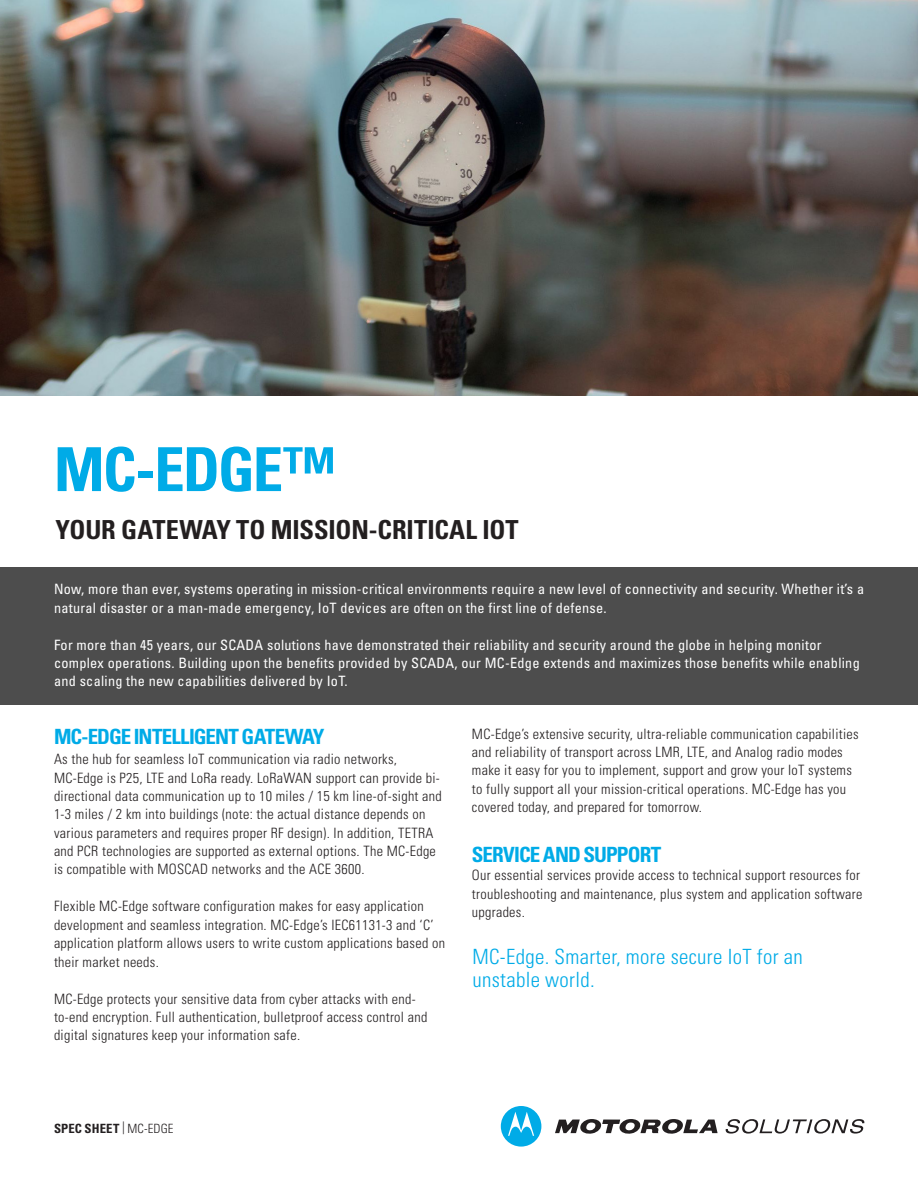
<style>
.page{position:relative;width:918px;height:1188px;background:#fff}
.page>*{position:absolute;margin:0;border:0;box-sizing:border-box;transform-origin:0 0}
.t1{font:700 condensed 60.75px "Univers LT Std";letter-spacing:-.035em;color:#00abe7}
.t2{font:700 condensed 26.25px "Univers LT Std";letter-spacing:-.005em;color:#231f20}
.t3{font:300 condensed 21px/22.5px "Univers LT Std";letter-spacing:.015em;color:#00abe7}
.t4{font:700 condensed 21px "Univers LT Std";letter-spacing:-.045em;color:#00abe7}
.t5{font:300 condensed 14.25px/18.3px "Univers LT Std";letter-spacing:.02em;color:#231f20}
.t6{font:condensed 14.25px/18.3px "Univers LT Std";letter-spacing:.02em;color:#fff}
.t7{font:700 condensed 12.75px "Univers LT Std";letter-spacing:.01em;color:#231f20}
.s1{font-weight:300}
</style>
<div class="page">
<svg style="left:555px;top:1119px;width:163px;height:15px"></svg>
<svg style="left:501px;top:1106px;width:40px;height:41px"></svg>
<svg style="left:726px;top:1119px;width:138px;height:15px"></svg>
<div style="left:0;top:567px;width:918px;height:138px;background:#4d4d4d"></div>
<img style="left:0;top:0;width:918px;height:395px">
<p class="t1" style="left:54px;top:432px;width:283px">MC-EDGE™</p>
<p class="t2" style="left:56px;top:514px;width:465px">YOUR GATEWAY TO MISSION-CRITICAL IOT</p>
<p class="t6" style="left:54px;top:580px;width:812px">Now, more than ever, systems operating in mission-critical environments require a new level of connectivity and security. Whether it’s a natural disaster or a man-made emergency, IoT devices are often on the first line of defense.</p>
<p class="t6" style="left:54px;top:635px;width:807px">For more than 45 years, our SCADA solutions have demonstrated their reliability and security around the globe in helping monitor complex operations. Building upon the benefits provided by SCADA, our MC-Edge extends and maximizes those benefits while enabling and scaling the new capabilities delivered by IoT.</p>
<p class="t4" style="left:54px;top:724px;width:272px">MC-EDGE INTELLIGENT GATEWAY</p>
<p class="t5" style="left:54px;top:750px;width:389px">As the hub for seamless IoT communication via radio networks, MC-Edge is P25, LTE and LoRa ready. LoRaWAN support can provide bi&shy;directional data communication up to 10 miles / 15 km line-of-sight and 1-3 miles / 2 km into buildings (note: the actual distance depends on various parameters and requires proper RF design). In addition, TETRA and PCR technologies are supported as external options. The MC-Edge is compatible with MOSCAD networks and the ACE 3600.</p>
<p class="t5" style="left:54px;top:897px;width:393px">Flexible MC-Edge software configuration makes for easy application development and seamless integration. MC-Edge’s IEC61131-3 and ‘C’ application platform allows users to write custom applications based on their market needs.</p>
<p class="t5" style="left:54px;top:989px;width:375px">MC-Edge protects your sensitive data from cyber attacks with end&shy;to-end encryption. Full authentication, bulletproof access control and digital signatures keep your information safe.</p>
<p class="t5" style="left:472px;top:724px;width:388px">MC-Edge’s extensive security, ultra-reliable communication capabilities and reliability of transport across LMR, LTE, and Analog radio modes make it easy for you to implement, support and grow your IoT systems to fully support all your mission-critical operations. MC-Edge has you covered today, and prepared for tomorrow.</p>
<p class="t4" style="left:472px;top:841px;width:191px">SERVICE AND SUPPORT</p>
<p class="t5" style="left:472px;top:866px;width:392px">Our essential services provide access to technical support resources for troubleshooting and maintenance, plus system and application software upgrades.</p>
<p class="t3" style="left:472px;top:946px;width:332px">MC-Edge. Smarter, more secure IoT for an unstable world.</p>
<p class="t7" style="left:54px;top:1121px;width:121px">SPEC SHEET <span class="s1">| MC-EDGE</span></p>
</div>
